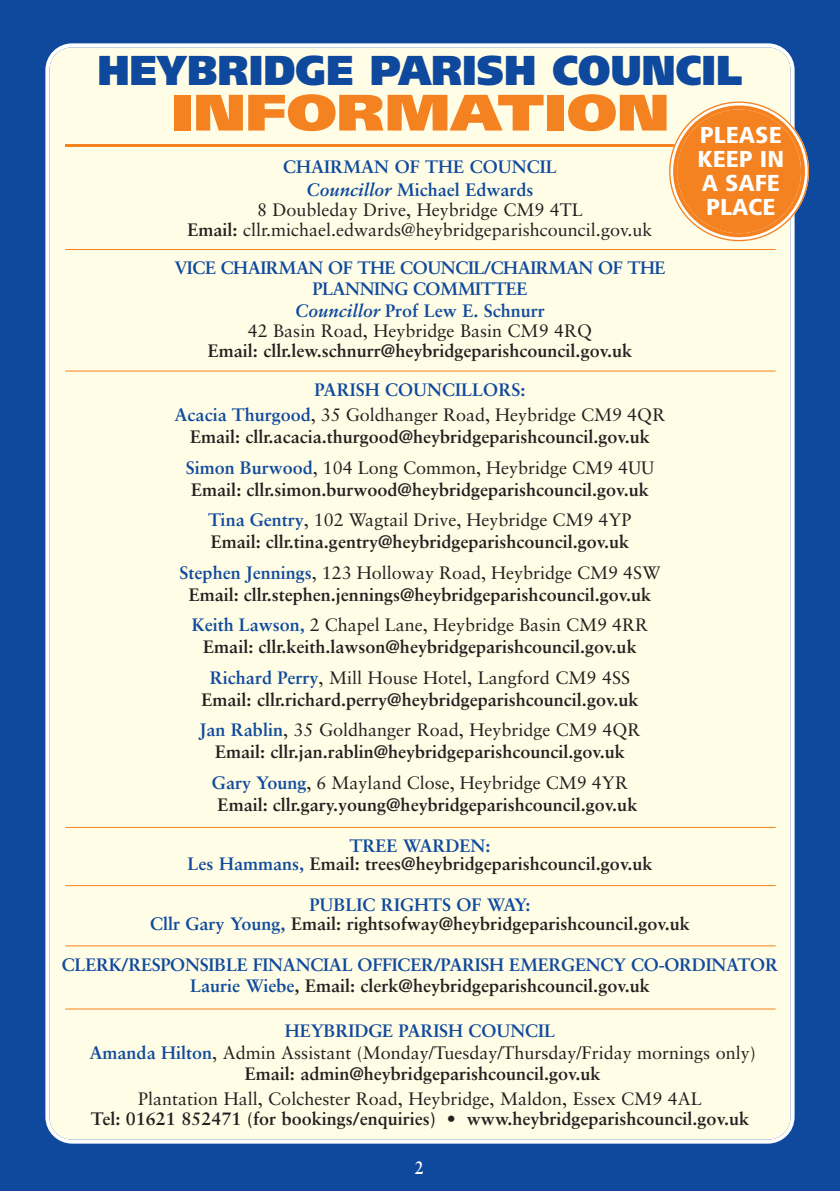
<style>
.page{position:relative;width:840px;height:1191px;background:#fff}
.page>*{position:absolute;margin:0;border:0;box-sizing:border-box;transform-origin:0 0}
.t1{font:900 51.2px "Frutiger";color:#f58220;scale:1.2 1}
.t2{font:900 41.6px "Frutiger";color:#0f499d;scale:.95 1}
.t3{font:900 condensed 23px/24px "Frutiger";color:#fff;text-align:center;scale:1.09 1}
.t4{font:700 18px/30.6px "Sabon";color:#231f20;text-align:center}
.t5{font:18px/20px "Sabon";color:#231f20;text-align:center}
.t6{font:700 18px/22.8px "Sabon";letter-spacing:-.015em;color:#0f499d;text-align:center}
.t7{font:700 18px "Sabon";color:#fff;scale:.9 1}
.s1{font-style:italic}
.s2{font-weight:700}
.s3{font-weight:700;font-style:italic;color:#0f499d}
.s4{font-weight:700;color:#0f499d}
.s5{color:#0f499d}
.s6{font-weight:400}
.s7{color:#231f20}
</style>
<div class="page">
<div style="left:0;top:0;width:839px;height:1191px;background:#0f499d"></div>
<div style="left:45px;top:43px;width:749px;height:1100px;background:#fffde5"></div>
<hr style="left:65px;top:371px;width:710px;height:1px;background:#f58220">
<hr style="left:65px;top:249px;width:710px;height:1px;background:#f58220">
<hr style="left:65px;top:945px;width:710px;height:1px;background:#f58220">
<hr style="left:65px;top:1008px;width:710px;height:1px;background:#f58220">
<hr style="left:65px;top:827px;width:710px;height:1px;background:#f58220">
<hr style="left:65px;top:885px;width:710px;height:1px;background:#f58220">
<hr style="left:65px;top:144px;width:710px;height:3px;background:#f58220">
<svg style="left:668px;top:101px;width:141px;height:141px;background:#e99a56"></svg>
<h2 class="t2" style="left:97px;top:53px;width:680px">HEYBRIDGE PARISH COUNCIL</h2>
<h1 class="t1" style="left:170px;top:92px;width:417px">INFORMATION</h1>
<p class="t3" style="left:697px;top:125px;width:81px">PLEASE<br>KEEP IN<br>A SAFE<br>PLACE</p>
<p class="t6" style="left:283px;top:156px;width:275px">CHAIRMAN OF THE COUNCIL<br><span class="s1">Councillor</span> Michael Edwards</p>
<p class="t5" style="left:187px;top:201px;width:466px">8 Doubleday Drive, Heybridge CM9 4TL<br><span class="s2">Email:</span> cllr.michael.edwards@heybridgeparishcouncil.gov.uk</p>
<p class="t6" style="left:174px;top:260px;width:492px;line-height:20px">VICE CHAIRMAN OF THE COUNCIL/CHAIRMAN OF THE<br>PLANNING COMMITTEE</p>
<p class="t5" style="left:247px;top:302px;width:346px"><span class="s3">Councillor</span> <span class="s4">Prof Lew E. Schnurr<br></span>42 Basin Road, Heybridge Basin CM9 4RQ</p>
<p class="t4" style="left:208px;top:337px;width:425px">Email: cllr.lew.schnurr@heybridgeparishcouncil.gov.uk</p>
<p class="t5" style="left:174px;top:379px;width:492px;line-height:24.8px"><span class="s4">PARISH COUNCILLORS:<br>Acacia Thurgood</span>, 35 Goldhanger Road, Heybridge CM9 4QR</p>
<p class="t4" style="left:185px;top:423px;width:470px;text-align:left">Email: cllr.acacia.thurgood@heybridgeparishcouncil.gov.uk<br><span class="s5">Simon Burwood</span><span class="s6">, 104 Long Common, Heybridge CM9 4UU</span></p>
<p class="t4" style="left:191px;top:475px;width:458px">Email: cllr.simon.burwood@heybridgeparishcouncil.gov.uk<br><span class="s5">Tina Gentry</span><span class="s6">, 102 Wagtail Drive, Heybridge CM9 4YP</span></p>
<p class="t4" style="left:179px;top:528px;width:482px">Email: cllr.tina.gentry@heybridgeparishcouncil.gov.uk<br><span class="s5">Stephen Jennings</span><span class="s6">, 123 Holloway Road, Heybridge CM9 4SW</span></p>
<p class="t4" style="left:189px;top:580px;width:463px;text-align:left">Email: cllr.stephen.jennings@heybridgeparishcouncil.gov.uk<br><span class="s5">Keith Lawson,</span> <span class="s6">2 Chapel Lane, Heybridge Basin CM9 4RR</span></p>
<p class="t4" style="left:203px;top:633px;width:434px">Email: cllr.keith.lawson@heybridgeparishcouncil.gov.uk<br><span class="s5">Richard Perry</span><span class="s6">, Mill House Hotel, Langford CM9 4SS</span></p>
<p class="t4" style="left:199px;top:685px;width:442px;text-align:left">Email: cllr.richard.perry@heybridgeparishcouncil.gov.uk<br><span class="s5">Jan Rablin</span><span class="s6">, 35 Goldhanger Road, Heybridge CM9 4QR</span></p>
<p class="t4" style="left:212px;top:738px;width:417px;text-align:left">Email: cllr.jan.rablin@heybridgeparishcouncil.gov.uk<br><span class="s5">Gary Young</span><span class="s6">, 6 Mayland Close, Heybridge CM9 4YR</span></p>
<p class="t4" style="left:217px;top:790px;width:421px">Email: cllr.gary.young@heybridgeparishcouncil.gov.uk</p>
<p class="t4" style="left:187px;top:837px;width:466px;line-height:18.8px"><span class="s5">TREE WARDEN:<br>Les Hammans,</span> Email: trees@heybridgeparishcouncil.gov.uk</p>
<p class="t4" style="left:150px;top:897px;width:541px;line-height:18.8px"><span class="s5">PUBLIC RIGHTS OF WAY:<br>Cllr Gary Young,</span> Email: rightsofway@heybridgeparishcouncil.gov.uk</p>
<p class="t6" style="left:62px;top:955px;width:717px;line-height:20.8px">CLERK/RESPONSIBLE FINANCIAL OFFICER/PARISH EMERGENCY CO-ORDINATOR<br>Laurie Wiebe<span class="s7">, Email: clerk@heybridgeparishcouncil.gov.uk</span></p>
<p class="t5" style="left:89px;top:1020px;width:667px;line-height:22.8px"><span class="s4">HEYBRIDGE PARISH COUNCIL<br>Amanda Hilton</span>, Admin Assistant (Monday/Tuesday/Thursday/Friday mornings only)</p>
<p class="t4" style="left:245px;top:1059px;width:357px">Email: admin@heybridgeparishcouncil.gov.uk</p>
<p class="t5" style="left:138px;top:1090px;width:565px">Plantation Hall, Colchester Road, Heybridge, Maldon, Essex CM9 4AL</p>
<p class="t4" style="left:91px;top:1105px;width:659px">Tel: 01621 852471 (for bookings/enquiries) • www.heybridgeparishcouncil.gov.uk</p>
<p class="t7" style="left:414px;top:1159px;width:12px">2</p>
</div>
